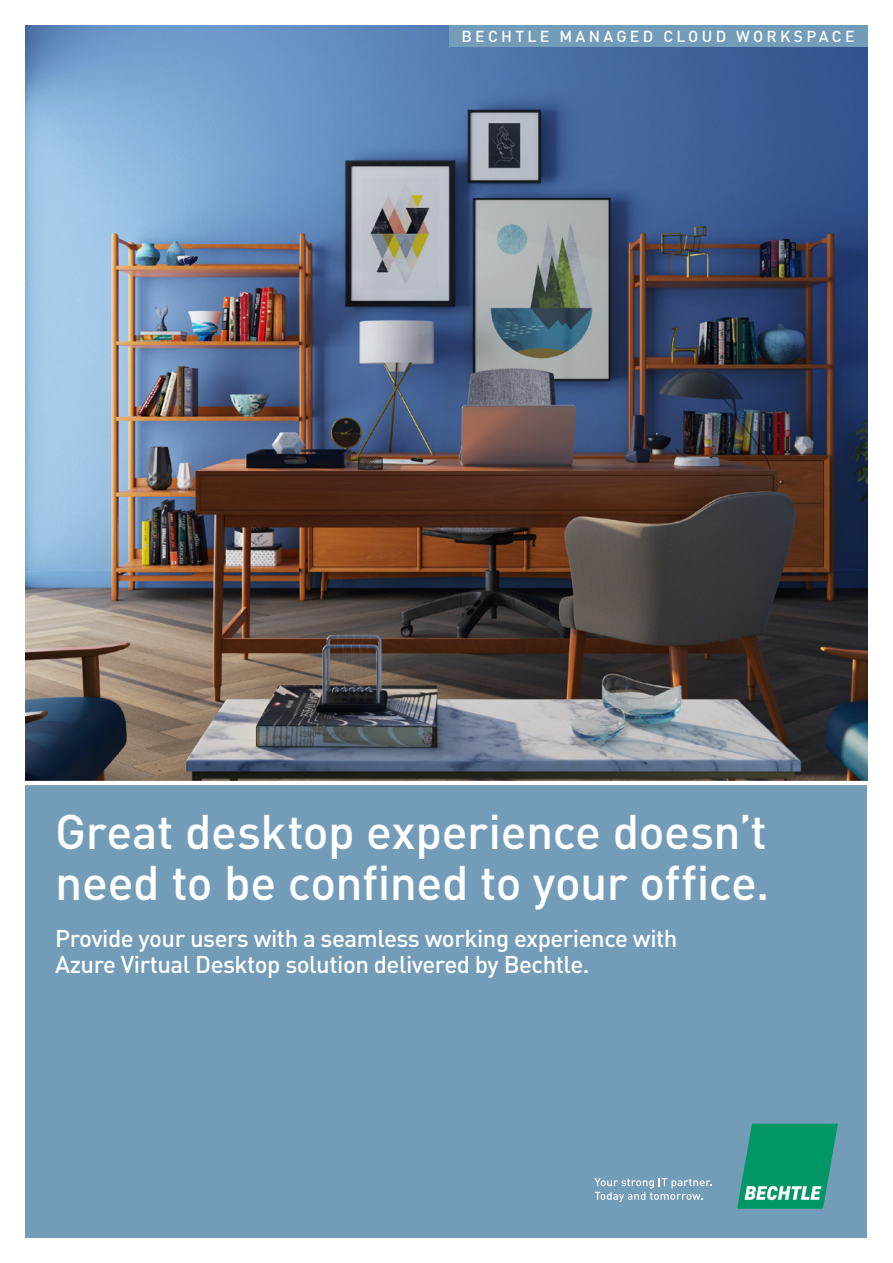
<style>
.page{position:relative;width:893px;height:1263px;background:#fff}
.page>*{position:absolute;margin:0;border:0;box-sizing:border-box;transform-origin:0 0}
.t1{font:500 48px/51px "Bechtle DIN";letter-spacing:-.01em;color:#fff}
.A4_Titel_Sub_bei_Hea{font:500 24px/25.5px "Bechtle DIN";letter-spacing:-.02em;color:#fff}
.t2{font:500 15.75px "Bechtle DIN";letter-spacing:.21em;color:#fff}
</style>
<div class="page">
<img style="left:26px;top:26px;width:841px;height:755px">
<div style="left:26px;top:783px;width:841px;height:454px;background:#729cb8"></div>
<hr style="left:0;top:781px;width:893px;height:4px;background:#fff">
<svg style="left:737px;top:1124px;width:101px;height:85px;background:#239f7c"></svg>
<svg style="left:594px;top:1178px;width:118px;height:24px"></svg>
<div style="left:449px;top:26px;width:418px;height:21px;background:#729cb8"></div>
<p class="t2" style="left:461px;top:24px;width:395px">BECHTLE MANAGED CLOUD WORKSPACE</p>
<p class="t1" style="left:55px;top:801px;width:716px">Great desktop experience doesn’t need to be confined to your office.</p>
<p class="A4_Titel_Sub_bei_Hea" style="left:55px;top:923px;width:624px">Provide your users with a seamless working experience with<br>Azure Virtual Desktop solution delivered by Bechtle.</p>
</div>
